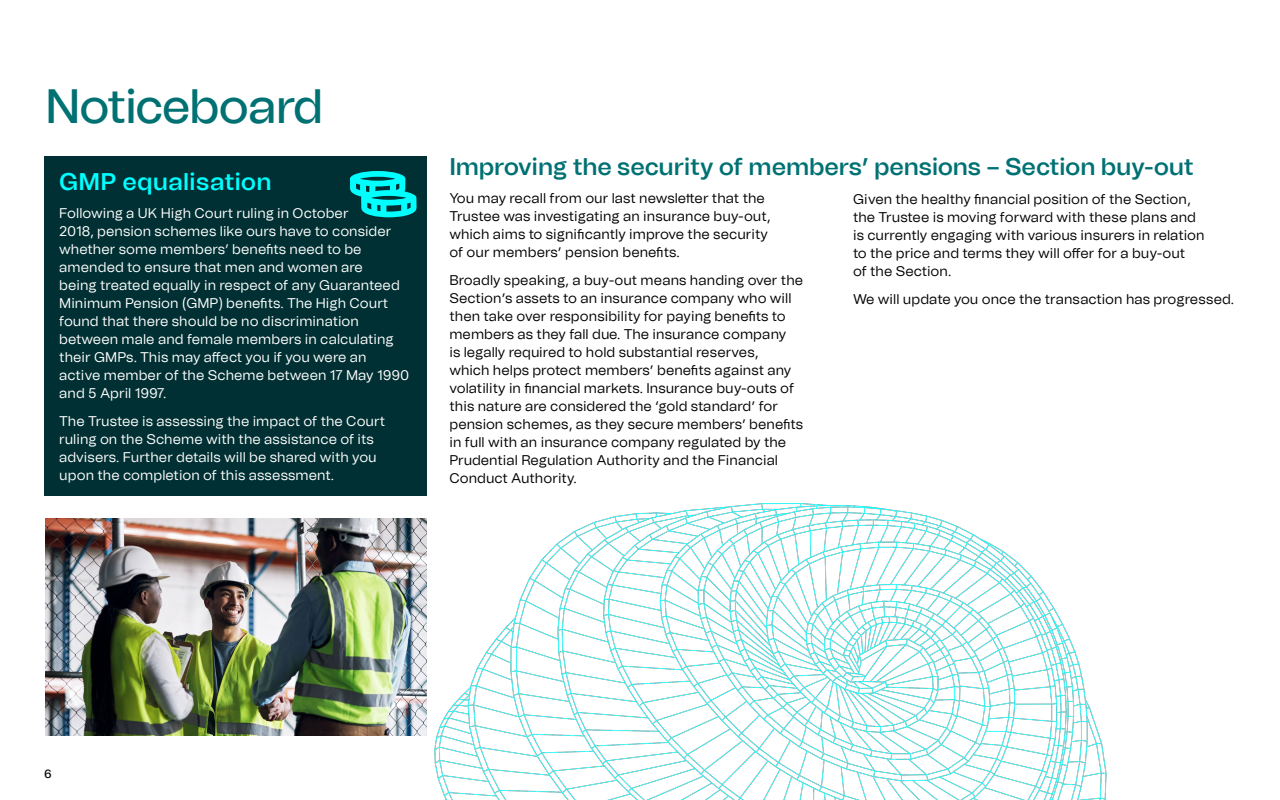
<style>
.page{position:relative;width:1280px;height:800px;background:#fff}
.page>*{position:absolute;margin:0;border:0;box-sizing:border-box;transform-origin:0 0}
.t1{font:500 48px "Tomato Grotesk";letter-spacing:-.03em;color:#007173}
.t2{font:600 24px "Tomato Grotesk";letter-spacing:-.01em;color:#007173}
.t3{font:600 24px "Tomato Grotesk";letter-spacing:.005em;color:#0ff}
.t4{font:14px/18px "Tomato Grotesk";letter-spacing:.005em;color:#000}
.t5{font:14px/18px "Tomato Grotesk";letter-spacing:.005em;color:#fff}
.t6{font:500 12px "Tomato Grotesk";color:#000}
</style>
<div class="page">
<div style="left:44px;top:156px;width:383px;height:339px;background:#003033"></div>
<svg style="left:350px;top:171px;width:67px;height:46px"></svg>
<img style="left:45px;top:518px;width:377px;height:218px">
<img style="left:422px;top:495px;width:685px;height:305px">
<h1 class="t1" style="left:45px;top:73px;width:280px">Noticeboard</h1>
<h2 class="t3" style="left:59px;top:164px;width:214px">GMP equalisation</h2>
<p class="t5" style="left:59px;top:204px;width:352px">Following a UK High Court ruling in October<br>2018, pension schemes like ours have to consider whether some members’ benefits need to be amended to ensure that men and women are<br>being treated equally in respect of any Guaranteed Minimum Pension (GMP) benefits. The High Court found that there should be no discrimination between male and female members in calculating their GMPs. This may affect you if you were an active member of the Scheme between 17 May 1990 and 5 April 1997.</p>
<p class="t5" style="left:59px;top:412px;width:327px">The Trustee is assessing the impact of the Court ruling on the Scheme with the assistance of its advisers. Further details will be shared with you upon the completion of this assessment.</p>
<h2 class="t2" style="left:449px;top:149px;width:746px">Improving the security of members’ pensions – Section buy-out</h2>
<p class="t4" style="left:449px;top:189px;width:323px">You may recall from our last newsletter that the Trustee was investigating an insurance buy-out, which aims to significantly improve the security of our members’ pension benefits.</p>
<p class="t4" style="left:449px;top:271px;width:355px">Broadly speaking, a buy-out means handing over the Section’s assets to an insurance company who will then take over responsibility for paying benefits to members as they fall due. The insurance company<br>is legally required to hold substantial reserves,<br>which helps protect members’ benefits against any volatility in financial markets. Insurance buy-outs of this nature are considered the ‘gold standard’ for pension schemes, as they secure members’ benefits in full with an insurance company regulated by the Prudential Regulation Authority and the Financial Conduct Authority.</p>
<p class="t4" style="left:853px;top:190px;width:353px">Given the healthy financial position of the Section, the Trustee is moving forward with these plans and is currently engaging with various insurers in relation to the price and terms they will offer for a buy-out<br>of the Section.</p>
<p class="t4" style="left:853px;top:290px;width:383px">We will update you once the transaction has progressed.</p>
<p class="t6" style="left:44px;top:765px;width:9px">6</p>
</div>
